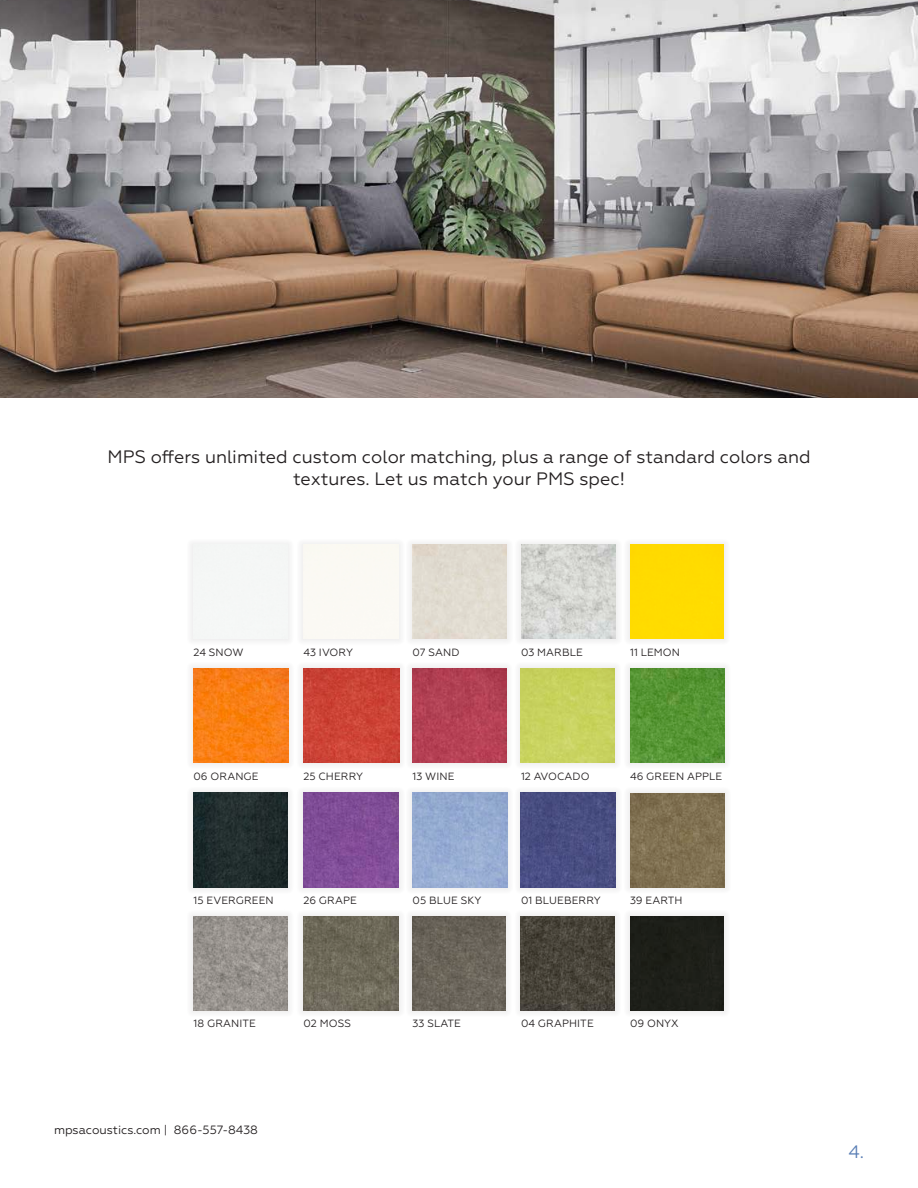
<style>
.page{position:relative;width:918px;height:1188px;background:#fff}
.page>*{position:absolute;margin:0;border:0;box-sizing:border-box;transform-origin:0 0}
.t1{font:18px/21.6px "Geometria";color:#231f20;text-align:center}
.t2{font:18px "Geometria";color:#597eb5}
.t3{font:12px "Geometria";color:#231f20}
.t4{font:10.5px "Geometria";letter-spacing:.01em;color:#231f20}
</style>
<div class="page">
<img style="left:0;top:0;width:918px;height:397px">
<div style="left:514px;top:786px;width:108px;height:108px;background:#231f20;opacity:.14"></div>
<img style="left:521px;top:793px;width:94px;height:94px">
<div style="left:297px;top:910px;width:109px;height:107px;background:#f6f6f6"></div>
<img style="left:303px;top:916px;width:96px;height:94px">
<div style="left:514px;top:538px;width:108px;height:107px;background:#231f20;opacity:.14"></div>
<img style="left:521px;top:545px;width:94px;height:94px">
<div style="left:514px;top:910px;width:107px;height:107px;background:#231f20;opacity:.14"></div>
<img style="left:521px;top:916px;width:94px;height:94px">
<div style="left:406px;top:786px;width:108px;height:108px;background:#231f20;opacity:.14"></div>
<img style="left:413px;top:793px;width:94px;height:94px">
<div style="left:187px;top:662px;width:108px;height:107px;background:#231f20;opacity:.14"></div>
<img style="left:194px;top:669px;width:94px;height:94px">
<div style="left:623px;top:910px;width:107px;height:107px;background:#f6f6f6"></div>
<div style="left:630px;top:916px;width:94px;height:95px;background:#1d1f19"></div>
<div style="left:623px;top:538px;width:107px;height:107px;background:#f8f6f6"></div>
<div style="left:630px;top:545px;width:94px;height:94px;background:#ffdb00"></div>
<div style="left:514px;top:662px;width:107px;height:107px;background:#231f20;opacity:.14"></div>
<img style="left:521px;top:669px;width:94px;height:94px">
<div style="left:406px;top:662px;width:107px;height:107px;background:#231f20;opacity:.14"></div>
<img style="left:413px;top:669px;width:93px;height:94px">
<div style="left:406px;top:538px;width:108px;height:107px;background:#231f20;opacity:.14"></div>
<div style="left:413px;top:545px;width:94px;height:94px;background:#e1dbd0"></div>
<div style="left:187px;top:910px;width:107px;height:107px;background:#231f20;opacity:.14"></div>
<img style="left:194px;top:916px;width:94px;height:94px">
<div style="left:187px;top:538px;width:107px;height:107px;background:#f5f7f6"></div>
<div style="left:297px;top:662px;width:109px;height:107px;background:#231f20;opacity:.14"></div>
<img style="left:303px;top:669px;width:96px;height:94px">
<div style="left:297px;top:786px;width:109px;height:108px;background:#231f20;opacity:.14"></div>
<img style="left:303px;top:793px;width:96px;height:94px">
<div style="left:406px;top:910px;width:106px;height:107px;background:#231f20;opacity:.14"></div>
<img style="left:413px;top:916px;width:93px;height:94px">
<div style="left:623px;top:787px;width:108px;height:107px;background:#f6f6f6"></div>
<img style="left:630px;top:793px;width:95px;height:94px">
<div style="left:297px;top:538px;width:108px;height:107px;background:#fbf9f4"></div>
<div style="left:623px;top:662px;width:108px;height:107px;background:#231f20;opacity:.14"></div>
<img style="left:630px;top:669px;width:94px;height:94px">
<div style="left:187px;top:786px;width:107px;height:108px;background:#231f20;opacity:.14"></div>
<img style="left:194px;top:793px;width:94px;height:94px">
<p class="t1" style="left:108px;top:446px;width:704px">MPS offers unlimited custom color matching, plus a range of standard colors and textures. Let us match your PMS spec!</p>
<p class="t4" style="left:194px;top:646px;width:51px">24 SNOW</p>
<p class="t4" style="left:303px;top:646px;width:51px">43 IVORY</p>
<p class="t4" style="left:413px;top:646px;width:49px">07 SAND</p>
<p class="t4" style="left:521px;top:646px;width:63px">03 MARBLE</p>
<p class="t4" style="left:630px;top:646px;width:51px">11 LEMON</p>
<p class="t4" style="left:194px;top:771px;width:67px">06 ORANGE</p>
<p class="t4" style="left:303px;top:771px;width:61px">25 CHERRY</p>
<p class="t4" style="left:413px;top:771px;width:43px">13 WINE</p>
<p class="t4" style="left:521px;top:771px;width:70px">12 AVOCADO</p>
<p class="t4" style="left:630px;top:771px;width:94px">46 GREEN APPLE</p>
<p class="t4" style="left:194px;top:894px;width:82px">15 EVERGREEN</p>
<p class="t4" style="left:303px;top:894px;width:55px">26 GRAPE</p>
<p class="t4" style="left:413px;top:894px;width:70px">05 BLUE SKY</p>
<p class="t4" style="left:521px;top:894px;width:81px">01 BLUEBERRY</p>
<p class="t4" style="left:630px;top:894px;width:54px">39 EARTH</p>
<p class="t4" style="left:194px;top:1018px;width:64px">18 GRANITE</p>
<p class="t4" style="left:303px;top:1018px;width:49px">02 MOSS</p>
<p class="t4" style="left:413px;top:1018px;width:50px">33 SLATE</p>
<p class="t4" style="left:521px;top:1018px;width:74px">04 GRAPHITE</p>
<p class="t4" style="left:630px;top:1018px;width:50px">09 ONYX</p>
<p class="t3" style="left:54px;top:1123px;width:206px">mpsacoustics.com | 866-557-8438</p>
<p class="t2" style="left:849px;top:1141px;width:17px">4.</p>
</div>
